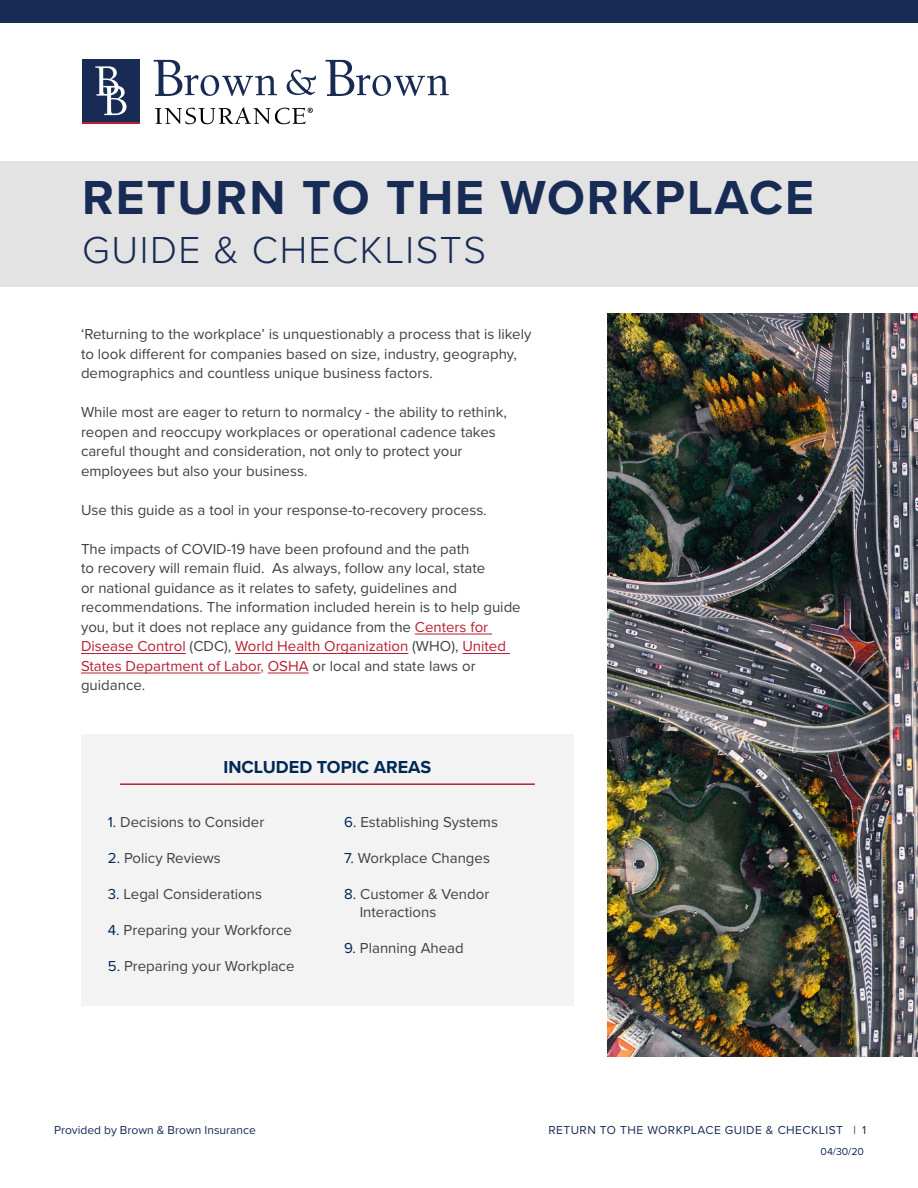
<style>
.page{position:relative;width:918px;height:1188px;background:#fff}
.page>*{position:absolute;margin:0;border:0;box-sizing:border-box;transform-origin:0 0}
.t1{font:700 49.5px "Proxima Nova";letter-spacing:.04em;color:#172b54}
.t2{font:300 39px "Proxima Nova";letter-spacing:.04em;color:#172b54}
.t3{font:700 18px "Proxima Nova";color:#002855}
.t4{font:15px/19.5px "Proxima Nova";color:#414042}
.t5{font:12px "Proxima Nova";letter-spacing:.04em;color:#172b54}
.t6{font:12px "Proxima Nova";letter-spacing:.015em;color:#172b54}
.t7{font:10.5px "Proxima Nova";color:#172b54}
.s1{color:#ba2031}
.s2{color:#c13646}
.s3{color:#002855}
</style>
<div class="page">
<div style="left:0;top:0;width:918px;height:23px;background:#182b55"></div>
<hr style="left:415px;top:634px;width:77px;height:1px;background:#ba2031">
<hr style="left:81px;top:653px;width:105px;height:1px;background:#ba2031">
<hr style="left:235px;top:653px;width:173px;height:1px;background:#ba2031">
<hr style="left:462px;top:653px;width:48px;height:1px;background:#ba2031">
<hr style="left:81px;top:673px;width:179px;height:1px;background:#ba2031">
<hr style="left:268px;top:673px;width:41px;height:1px;background:#ba2031">
<img style="left:608px;top:314px;width:310px;height:742px">
<div style="left:81px;top:734px;width:493px;height:272px;background:#f3f3f3"></div>
<hr style="left:120px;top:783px;width:415px;height:2px;background:#ba2031">
<div style="left:0;top:161px;width:918px;height:125px;background:#e3e3e4"></div>
<div style="left:82px;top:59px;width:58px;height:63px;background:#172b54"></div>
<svg style="left:287px;top:70px;width:29px;height:25px"></svg>
<svg style="left:154px;top:60px;width:123px;height:36px"></svg>
<svg style="left:326px;top:60px;width:123px;height:36px"></svg>
<svg style="left:95px;top:66px;width:31px;height:49px"></svg>
<hr style="left:82px;top:122px;width:58px;height:2px;background:#bb2031">
<svg style="left:155px;top:108px;width:158px;height:16px"></svg>
<p class="t1" style="left:82px;top:161px;width:733px">RETURN TO THE WORKPLACE</p>
<p class="t2" style="left:82px;top:221px;width:405px">GUIDE &amp; CHECKLISTS</p>
<p class="t4" style="left:81px;top:324px;width:452px">‘Returning to the workplace’ is unquestionably a process that is likely to look different for companies based on size, industry, geography, demographics and countless unique business factors.</p>
<p class="t4" style="left:81px;top:402px;width:428px">While most are eager to return to normalcy - the ability to rethink, reopen and reoccupy workplaces or operational cadence takes careful thought and consideration, not only to protect your employees but also your business.</p>
<p class="t4" style="left:81px;top:499px;width:407px">Use this guide as a tool in your response-to-recovery process.</p>
<p class="t4" style="left:81px;top:538px;width:441px">The impacts of COVID-19 have been profound and the path<br>to recovery will remain fluid. As always, follow any local, state<br>or national guidance as it relates to safety, guidelines and recommendations. The information included herein is to help guide you, but it does not replace any guidance from the <span class="s1">Centers for Disease Control</span> (CDC), <span class="s1">World Health Organization</span> (WHO), <span class="s1">United States Department of Labor</span><span class="s2">,</span> <span class="s1">OSHA</span> or local and state laws or guidance.</p>
<p class="t3" style="left:223px;top:753px;width:209px">INCLUDED TOPIC AREAS</p>
<p class="t4" style="left:108px;top:811px;width:158px"><span class="s3">1.</span> Decisions to Consider</p>
<p class="t4" style="left:108px;top:847px;width:114px"><span class="s3">2.</span> Policy Reviews</p>
<p class="t4" style="left:108px;top:883px;width:156px"><span class="s3">3.</span> Legal Considerations</p>
<p class="t4" style="left:108px;top:919px;width:186px"><span class="s3">4.</span> Preparing your Workforce</p>
<p class="t4" style="left:108px;top:955px;width:188px"><span class="s3">5.</span> Preparing your Workplace</p>
<p class="t4" style="left:344px;top:811px;width:155px"><span class="s3">6.</span> Establishing Systems</p>
<p class="t4" style="left:344px;top:847px;width:147px"><span class="s3">7.</span> Workplace Changes</p>
<p class="t4" style="left:360px;top:884px;width:131px;line-height:18px;text-indent:-15px"><span class="s3">8.</span> Customer &amp; Vendor<br>Interactions</p>
<p class="t4" style="left:344px;top:937px;width:121px"><span class="s3">9.</span> Planning Ahead</p>
<p class="t6" style="left:54px;top:1121px;width:203px">Provided by Brown &amp; Brown Insurance</p>
<p class="t5" style="left:548px;top:1121px;width:319px">RETURN TO THE WORKPLACE GUIDE &amp; CHECKLIST | 1</p>
<p class="t7" style="left:821px;top:1144px;width:45px">04/30/20</p>
</div>
